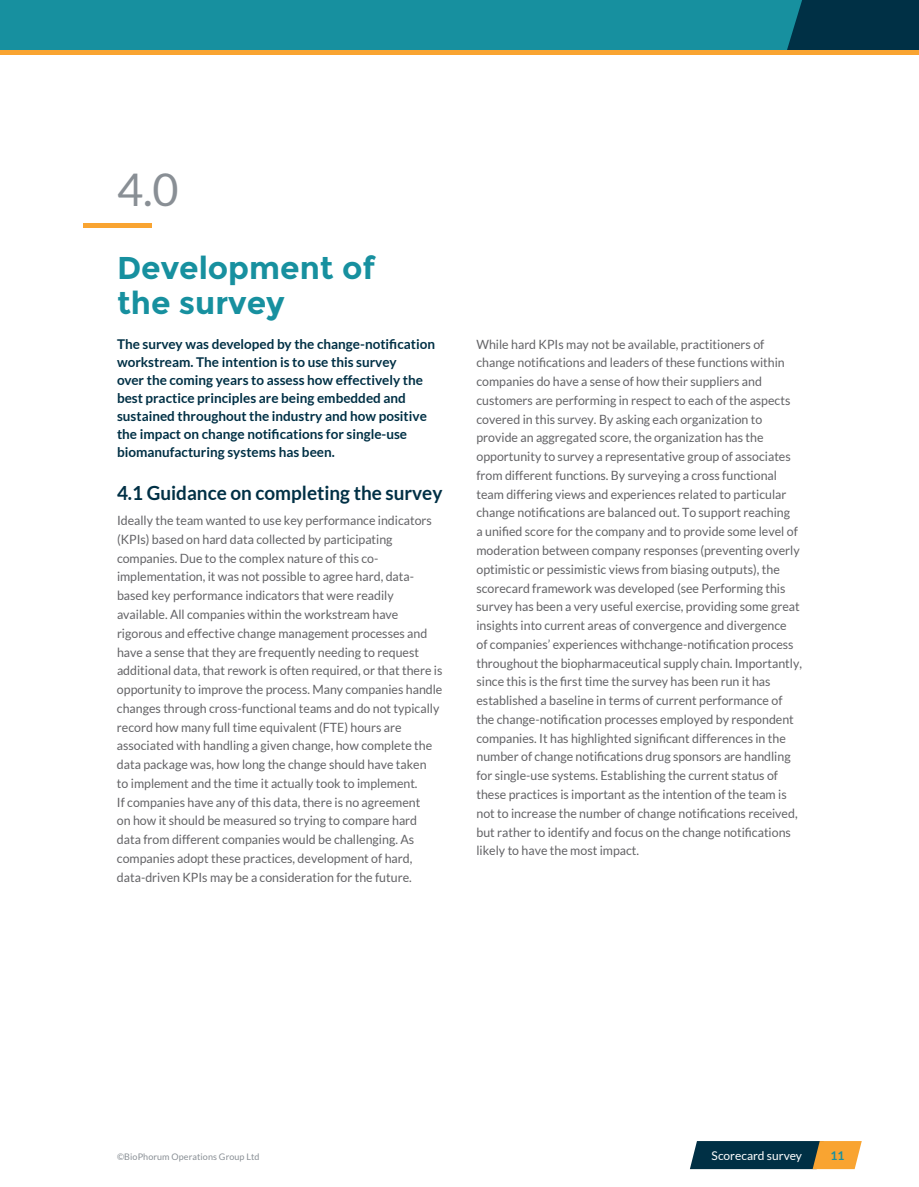
<style>
.page{position:relative;width:919px;height:1187px;background:#fff}
.page>*{position:absolute;margin:0;border:0;box-sizing:border-box;transform-origin:0 0}
.t1{font:45px "Lato";color:#898f95}
.t2{font:700 31.5px/34.5px "Montserrat";color:#17909f}
.t3{font:700 19.5px "Lato";color:#003045}
.t4{font:700 13.5px/18px "Lato";color:#003045}
.t5{font:12.75px/18.8px "Lato";color:#636366}
.t6{font:12px "Lato";color:#fff}
.t7{font:700 12px "Lato";color:#17909f}
.t8{font:9px "Lato";letter-spacing:.01em;color:#898f95}
</style>
<div class="page">
<svg style="left:690px;top:1141px;width:171px;height:27px;background:#465447"></svg>
<div style="left:0;top:0;width:918px;height:51px;background:#17909f"></div>
<div style="left:787px;top:0;width:131px;height:50px;background:#003045"></div>
<hr style="left:0;top:50px;width:918px;height:4px;background:#f9a431">
<hr style="left:83px;top:223px;width:68px;height:4px;background:#f9a431">
<h1 class="t1" style="left:117px;top:165px;width:63px">4.0</h1>
<h2 class="t2" style="left:117px;top:251px;width:260px">Development of the survey</h2>
<p class="t4" style="left:117px;top:334px;width:319px">The survey was developed by the change-notification workstream. The intention is to use this survey<br>over the coming years to assess how effectively the best practice principles are being embedded and sustained throughout the industry and how positive the impact on change notifications for single-use biomanufacturing systems has been.</p>
<h3 class="t3" style="left:117px;top:481px;width:327px">4.1 Guidance on completing the survey</h3>
<p class="t5" style="left:117px;top:511px;width:327px">Ideally the team wanted to use key performance indicators (KPIs) based on hard data collected by participating companies. Due to the complex nature of this co&shy;implementation, it was not possible to agree hard, data&shy;based key performance indicators that were readily available. All companies within the workstream have rigorous and effective change management processes and have a sense that they are frequently needing to request additional data, that rework is often required, or that there is opportunity to improve the process. Many companies handle changes through cross-functional teams and do not typically record how many full time equivalent (FTE) hours are associated with handling a given change, how complete the data package was, how long the change should have taken<br>to implement and the time it actually took to implement.<br>If companies have any of this data, there is no agreement<br>on how it should be measured so trying to compare hard data from different companies would be challenging. As companies adopt these practices, development of hard, data-driven KPIs may be a consideration for the future.</p>
<p class="t5" style="left:476px;top:334px;width:327px">While hard KPIs may not be available, practitioners of change notifications and leaders of these functions within companies do have a sense of how their suppliers and customers are performing in respect to each of the aspects covered in this survey. By asking each organization to provide an aggregated score, the organization has the opportunity to survey a representative group of associates from different functions. By surveying a cross functional team differing views and experiences related to particular change notifications are balanced out. To support reaching<br>a unified score for the company and to provide some level of moderation between company responses (preventing overly optimistic or pessimistic views from biasing outputs), the scorecard framework was developed (see Performing this survey has been a very useful exercise, providing some great insights into current areas of convergence and divergence<br>of companies’ experiences withchange-notification process throughout the biopharmaceutical supply chain. Importantly, since this is the first time the survey has been run it has established a baseline in terms of current performance of the change-notification processes employed by respondent companies. It has highlighted significant differences in the number of change notifications drug sponsors are handling for single-use systems. Establishing the current status of these practices is important as the intention of the team is not to increase the number of change notifications received, but rather to identify and focus on the change notifications likely to have the most impact.</p>
<p class="t8" style="left:117px;top:1151px;width:144px">©BioPhorum Operations Group Ltd</p>
<p class="t6" style="left:711px;top:1148px;width:92px">Scorecard survey</p>
<p class="t7" style="left:830px;top:1148px;width:15px">11</p>
</div>
